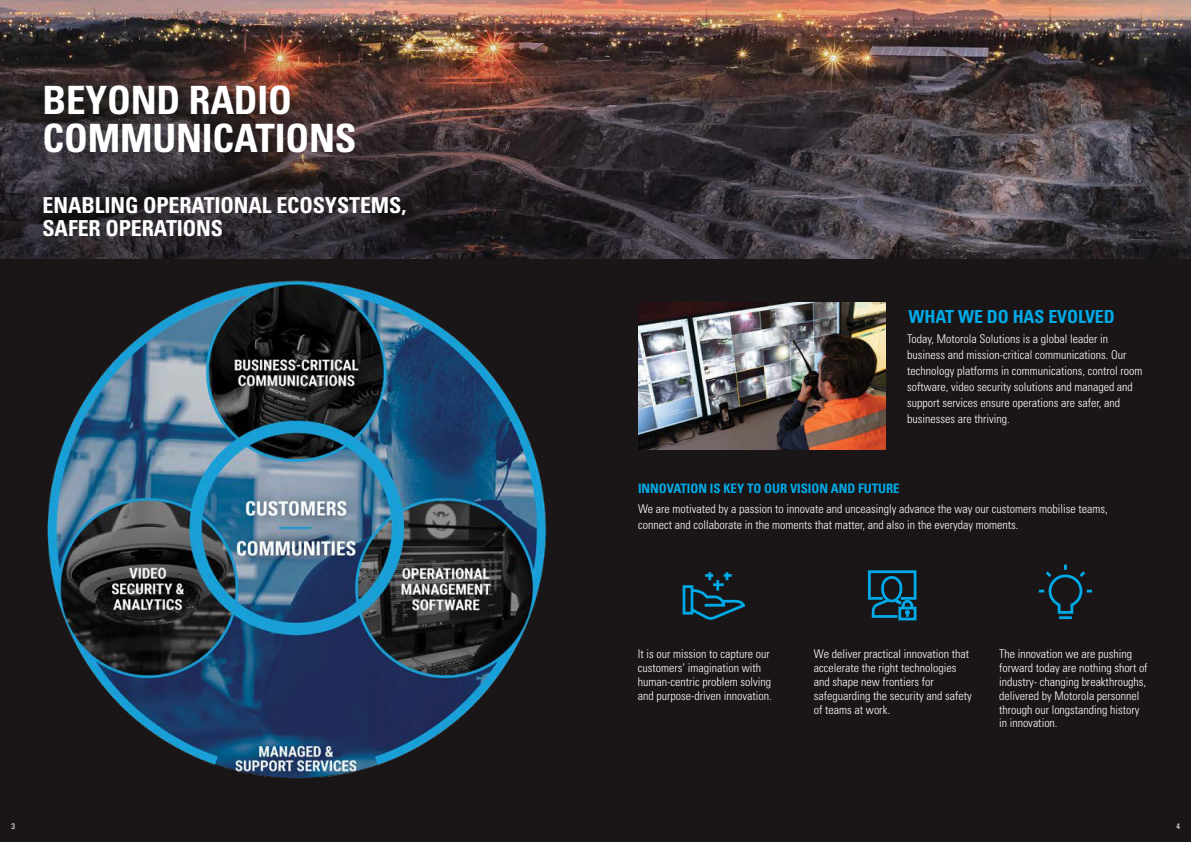
<style>
.page{position:relative;width:1191px;height:842px;background:#fff}
.page>*{position:absolute;margin:0;border:0;box-sizing:border-box;transform-origin:0 0}
.t1{font:700 condensed 39px/38px "Univers";letter-spacing:-.005em;color:#fff}
.t2{font:700 condensed 22px/23px "Univers";letter-spacing:-.005em;color:#fff}
.t3{font:700 condensed 18px "Univers";letter-spacing:-.005em;color:#00aae7}
.t4{font:700 condensed 13px "Univers";letter-spacing:-.005em;color:#00aae7}
.t5{font:300 condensed 12px/13.8px "Univers";color:#fff}
.t6{font:condensed 8px "Univers";color:#fff}
</style>
<div class="page">
<div style="left:0;top:249px;width:1190px;height:593px;background:#1a1516"></div>
<img style="left:0;top:0;width:1191px;height:258px">
<img style="left:638px;top:303px;width:247px;height:146px">
<img style="left:47px;top:280px;width:500px;height:499px">
<svg style="left:1038px;top:564px;width:54px;height:55px"></svg>
<div style="left:682px;top:585px;width:11px;height:29px;border:3px solid #00aae7"></div>
<svg style="left:688px;top:572px;width:57px;height:48px"></svg>
<div style="left:898px;top:607px;width:18px;height:13px;border:3px solid #00aae7"></div>
<svg style="left:868px;top:570px;width:49px;height:49px"></svg>
<h1 class="t1" style="left:43px;top:81px;width:316px">BEYOND RADIO<br>COMMUNICATIONS</h1>
<h2 class="t2" style="left:43px;top:194px;width:365px">ENABLING OPERATIONAL ECOSYSTEMS,<br>SAFER OPERATIONS</h2>
<h3 class="t3" style="left:908px;top:305px;width:208px">WHAT WE DO HAS EVOLVED</h3>
<p class="t5" style="left:907px;top:331px;width:237px;line-height:16px">Today, Motorola Solutions is a global leader in business and mission-critical communications. Our technology platforms in communications, control room software, video security solutions and managed and support services ensure operations are safer, and businesses are thriving.</p>
<p class="t4" style="left:638px;top:480px;width:263px">INNOVATION IS KEY TO OUR VISION AND FUTURE</p>
<p class="t5" style="left:638px;top:501px;width:471px;line-height:16px">We are motivated by a passion to innovate and unceasingly advance the way our customers mobilise teams, connect and collaborate in the moments that matter, and also in the everyday moments.</p>
<p class="t5" style="left:638px;top:647px;width:135px">It is our mission to capture our customers’ imagination with human-centric problem solving and purpose-driven innovation.</p>
<p class="t5" style="left:814px;top:647px;width:159px">We deliver practical innovation that accelerate the right technologies and shape new frontiers for safeguarding the security and safety of teams at work.</p>
<p class="t5" style="left:999px;top:647px;width:150px">The innovation we are pushing forward today are nothing short of industry- changing breakthroughs, delivered by Motorola personnel through our longstanding history in innovation.</p>
<p class="t6" style="left:11px;top:821px;width:5px">3</p>
<p class="t6" style="left:1176px;top:821px;width:5px">4</p>
</div>
